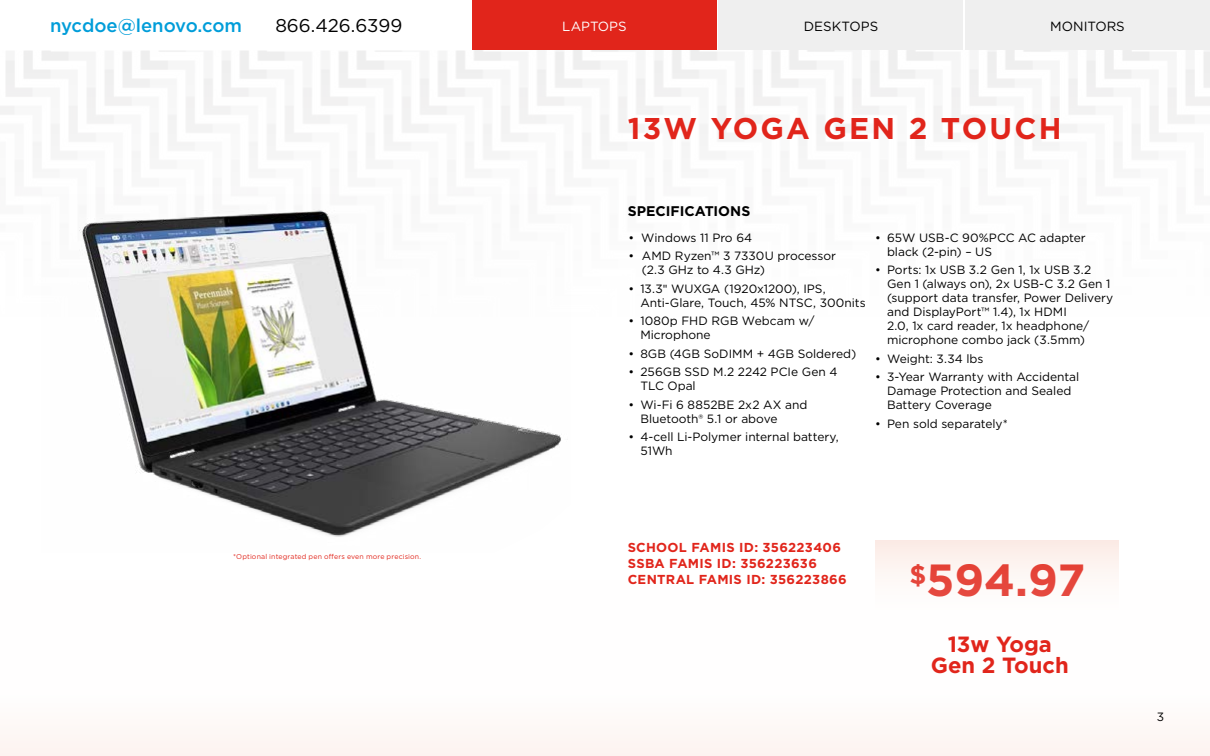
<style>
.page{position:relative;width:1210px;height:756px;background:#fff}
.page>*{position:absolute;margin:0;border:0;box-sizing:border-box;transform-origin:0 0}
.t1{font:700 45px "Gotham";color:#e1251b}
.t2{font:700 30px "Gotham";letter-spacing:.075em;color:#e1251b}
.t3{font:700 22px/21px "Gotham";color:#e1251b;text-align:center}
.t4{font:500 18.5px "Gotham";letter-spacing:-.005em;color:#009dd9}
.t5{font:18.5px "Gotham";color:#000}
.t6{font:700 14px "Gotham";color:#000}
.t7{font:13.3px "Gotham";color:#000}
.t8{font:13.3px "Gotham";color:#fff}
.t9{font:700 13px/16px "Gotham";letter-spacing:.02em;color:#e1251b}
.t10{font:12px/14px "Gotham";color:#000}
.t11{font:7px "Gotham";letter-spacing:.02em;color:#e1251b}
.s1{font-family:"Calibri"}
</style>
<div class="page">
<img style="left:40px;top:194px;width:531px;height:343px">
<div style="left:718px;top:0;width:245px;height:49px;background:#efefef"></div>
<div style="left:965px;top:0;width:245px;height:49px;background:#efefef"></div>
<div style="left:472px;top:0;width:245px;height:49px;background:#e1251b"></div>
<div style="left:876px;top:540px;width:242px;height:145px;background:linear-gradient(to bottom,#fcf2ee,#fff)"></div>
<h3 class="t4" style="left:50px;top:13px;width:194px">nycdoe@lenovo.com</h3>
<h3 class="t5" style="left:275px;top:13px;width:128px">866.426.6399</h3>
<p class="t7" style="left:803px;top:18px;width:76px">DESKTOPS</p>
<p class="t7" style="left:1050px;top:18px;width:76px">MONITORS</p>
<p class="t8" style="left:562px;top:18px;width:66px">LAPTOPS</p>
<h2 class="t2" style="left:628px;top:108px;width:435px">13W YOGA GEN 2 TOUCH</h2>
<p class="t6" style="left:628px;top:201px;width:124px">SPECIFICATIONS</p>
<p class="t10" style="left:628px;top:230px;width:125px">• Windows 11 Pro 64</p>
<p class="t10" style="left:887px;top:230px;width:200px;text-indent:-12px">• 65W USB-C 90%PCC AC adapter black (2-pin) – US</p>
<p class="t10" style="left:642px;top:249px;width:196px;text-indent:-14px">• AMD Ryzen™ 3 7330U processor (2.3 GHz to 4.3 GHz)</p>
<p class="t10" style="left:887px;top:263px;width:225px;text-indent:-12px">• Ports: 1x USB 3.2 Gen 1, 1x USB 3.2<br>Gen 1 (always on), 2x USB-C 3.2 Gen 1</p>
<p class="t10" style="left:640px;top:281px;width:227px;text-indent:-12px">• 13.3<span class="s1">"</span> WUXGA (1920x1200), IPS,<br>Anti-Glare, Touch, 45% NTSC, 300nits</p>
<p class="t10" style="left:887px;top:291px;width:228px">(support data transfer, Power Delivery and DisplayPort™ 1.4), 1x HDMI</p>
<p class="t10" style="left:628px;top:314px;width:188px">• 1080p FHD RGB Webcam w/</p>
<p class="t10" style="left:887px;top:319px;width:204px">2.0, 1x card reader, 1x headphone/</p>
<p class="t10" style="left:640px;top:328px;width:72px">Microphone</p>
<p class="t10" style="left:887px;top:333px;width:199px">microphone combo jack (3.5mm)</p>
<p class="t10" style="left:628px;top:346px;width:229px">• 8GB (4GB SoDIMM + 4GB Soldered)</p>
<p class="t10" style="left:875px;top:351px;width:110px">• Weight: 3.34 lbs</p>
<p class="t10" style="left:628px;top:365px;width:211px">• 256GB SSD M.2 2242 PCIe Gen 4</p>
<p class="t10" style="left:875px;top:370px;width:206px">• 3-Year Warranty with Accidental</p>
<p class="t10" style="left:640px;top:379px;width:57px">TLC Opal</p>
<p class="t10" style="left:887px;top:384px;width:186px">Damage Protection and Sealed</p>
<p class="t10" style="left:628px;top:397px;width:181px">• Wi-Fi 6 8852BE 2x2 AX and</p>
<p class="t10" style="left:887px;top:398px;width:106px">Battery Coverage</p>
<p class="t10" style="left:640px;top:411px;width:139px">Bluetooth® 5.1 or above</p>
<p class="t10" style="left:875px;top:416px;width:134px">• Pen sold separately*</p>
<p class="t10" style="left:640px;top:430px;width:200px;text-indent:-12px">• 4-cell Li-Polymer internal battery,<br>51Wh</p>
<p class="t11" style="left:233px;top:552px;width:190px">*Optional integrated pen offers even more precision.</p>
<p class="t9" style="left:628px;top:539px;width:220px">SCHOOL FAMIS ID: 356223406<br>SSBA FAMIS ID: 356223636<br>CENTRAL FAMIS ID: 356223866</p>
<h1 class="t1" style="left:909px;top:550px;width:177px"><sup>$</sup>594.97</h1>
<h3 class="t3" style="left:931px;top:633px;width:139px">13w Yoga<br>Gen 2 Touch</h3>
<p class="t10" style="left:1156px;top:709px;width:9px">3</p>
</div>
